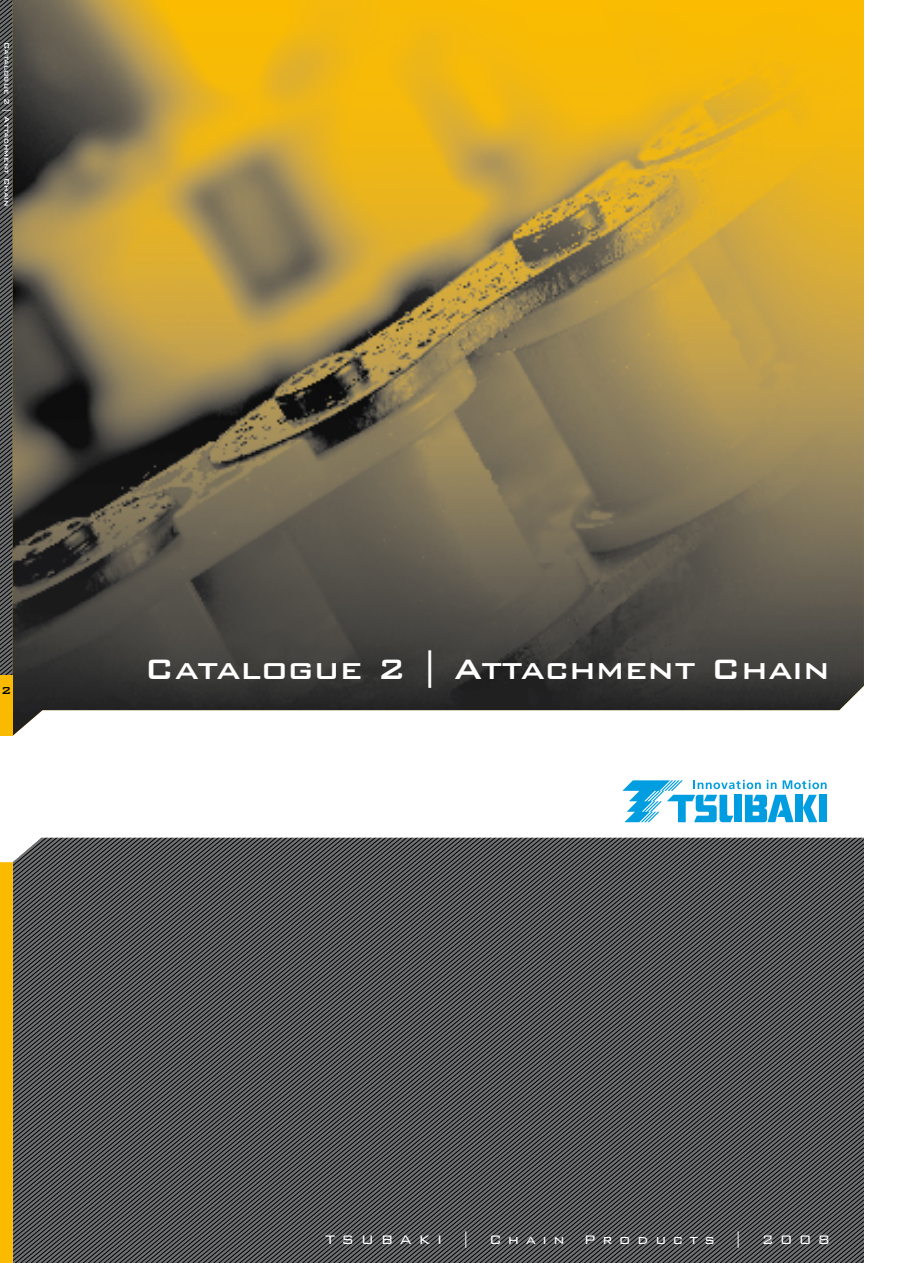
<style>
.page{position:relative;width:898px;height:1263px;background:#fff}
.page>*{position:absolute;margin:0;border:0;box-sizing:border-box;transform-origin:0 0}
.t1{font:500 37.5px "Bank Gothic BT";color:#fff}
.t2{font:300 16.5px "Bank Gothic BT";letter-spacing:.39em;color:#fff}
.t3{font:500 13.5px "Bank Gothic BT";color:#000}
.t4{font:500 9px "Bank Gothic BT";color:#fff}
</style>
<div class="page">
<svg style="left:802px;top:838px;width:61px;height:425px;background:#4e4e50"></svg>
<svg style="left:13px;top:838px;width:789px;height:425px;background:#4e4e50"></svg>
<svg style="left:0;top:0;width:13px;height:675px;background:#504f4e"></svg>
<img style="left:13px;top:0;width:850px;height:736px">
<svg style="left:622px;top:780px;width:204px;height:42px"></svg>
<svg style="left:0;top:862px;width:13px;height:401px;background:#f9ba03"></svg>
<div style="left:0;top:675px;width:13px;height:61px;background:#faba00"></div>
<p class="t4" style="left:12px;top:42px;width:166px;rotate:90deg">Catalogue 2 | Attachment Chain</p>
<p class="t3" style="left:1px;top:683px;width:12px">2</p>
<p class="t1" style="left:144px;top:649px;width:686px">Catalogue 2 | Attachment Chain</p>
<p class="t2" style="left:325px;top:1231px;width:506px">TSUBAKI | Chain Products | 2008</p>
</div>
